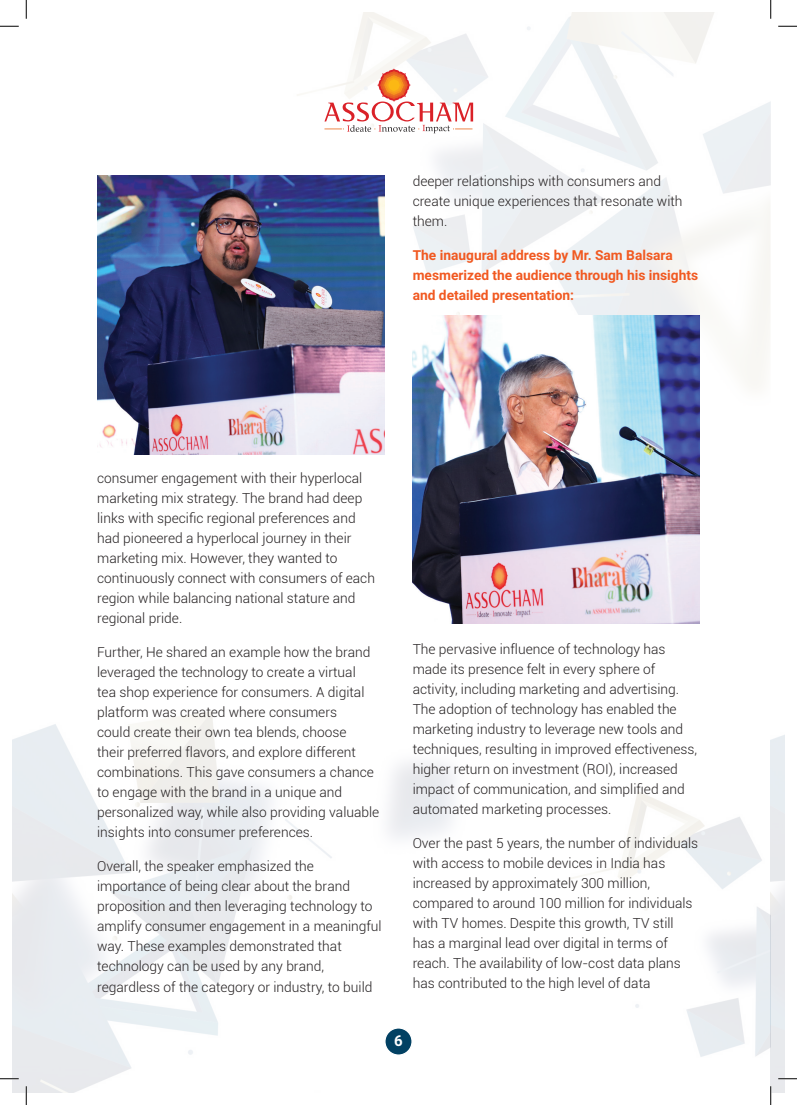
<style>
.page{position:relative;width:797px;height:1105px;background:#fff}
.page>*{position:absolute;margin:0;border:0;box-sizing:border-box;transform-origin:0 0}
.t1{font:700 15px "Roboto";color:#fff}
.t2{font:300 13.75px/20px "Roboto";color:#231f20}
.t3{font:700 13.75px/20px "Roboto";color:#f15921}
</style>
<div class="page">
<img style="left:297px;top:12px;width:473px;height:482px">
<img style="left:12px;top:711px;width:773px;height:382px">
<div style="left:385px;top:1028px;width:27px;height:27px;background:#024163;border-radius:50%"></div>
<div style="left:384px;top:1027px;width:28px;height:29px;border:1px solid #fff;border-radius:50%"></div>
<svg style="left:324px;top:68px;width:149px;height:66px"></svg>
<img style="left:97px;top:175px;width:287px;height:280px">
<img style="left:412px;top:315px;width:287px;height:308px">
<svg style="left:0;top:25px;width:19px;height:2px"></svg>
<svg style="left:778px;top:25px;width:19px;height:2px"></svg>
<svg style="left:0;top:1078px;width:19px;height:1px"></svg>
<svg style="left:778px;top:1078px;width:19px;height:1px"></svg>
<svg style="left:25px;top:0;width:2px;height:19px"></svg>
<svg style="left:25px;top:1086px;width:2px;height:19px"></svg>
<svg style="left:770px;top:0;width:1px;height:19px"></svg>
<svg style="left:770px;top:1086px;width:1px;height:19px"></svg>
<p class="t2" style="left:412px;top:170px;width:271px">deeper relationships with consumers and create unique experiences that resonate with them.</p>
<p class="t3" style="left:412px;top:244px;width:287px">The inaugural address by Mr. Sam Balsara mesmerized the audience through his insights and detailed presentation:</p>
<p class="t2" style="left:97px;top:468px;width:279px">consumer engagement with their hyperlocal marketing mix strategy. The brand had deep links with specific regional preferences and had pioneered a hyperlocal journey in their marketing mix. However, they wanted to continuously connect with consumers of each region while balancing national stature and regional pride.</p>
<p class="t2" style="left:97px;top:642px;width:284px">Further, He shared an example how the brand leveraged the technology to create a virtual<br>tea shop experience for consumers. A digital platform was created where consumers<br>could create their own tea blends, choose<br>their preferred flavors, and explore different combinations. This gave consumers a chance to engage with the brand in a unique and personalized way, while also providing valuable insights into consumer preferences.</p>
<p class="t2" style="left:97px;top:856px;width:286px">Overall, the speaker emphasized the importance of being clear about the brand proposition and then leveraging technology to amplify consumer engagement in a meaningful way. These examples demonstrated that technology can be used by any brand, regardless of the category or industry, to build</p>
<p class="t2" style="left:412px;top:639px;width:286px">The pervasive influence of technology has made its presence felt in every sphere of activity, including marketing and advertising.<br>The adoption of technology has enabled the marketing industry to leverage new tools and techniques, resulting in improved effectiveness, higher return on investment (ROI), increased impact of communication, and simplified and automated marketing processes.</p>
<p class="t2" style="left:412px;top:833px;width:287px">Over the past 5 years, the number of individuals with access to mobile devices in India has increased by approximately 300 million, compared to around 100 million for individuals with TV homes. Despite this growth, TV still has a marginal lead over digital in terms of reach. The availability of low-cost data plans has contributed to the high level of data</p>
<p class="t1" style="left:394px;top:1030px;width:10px">6</p>
</div>
